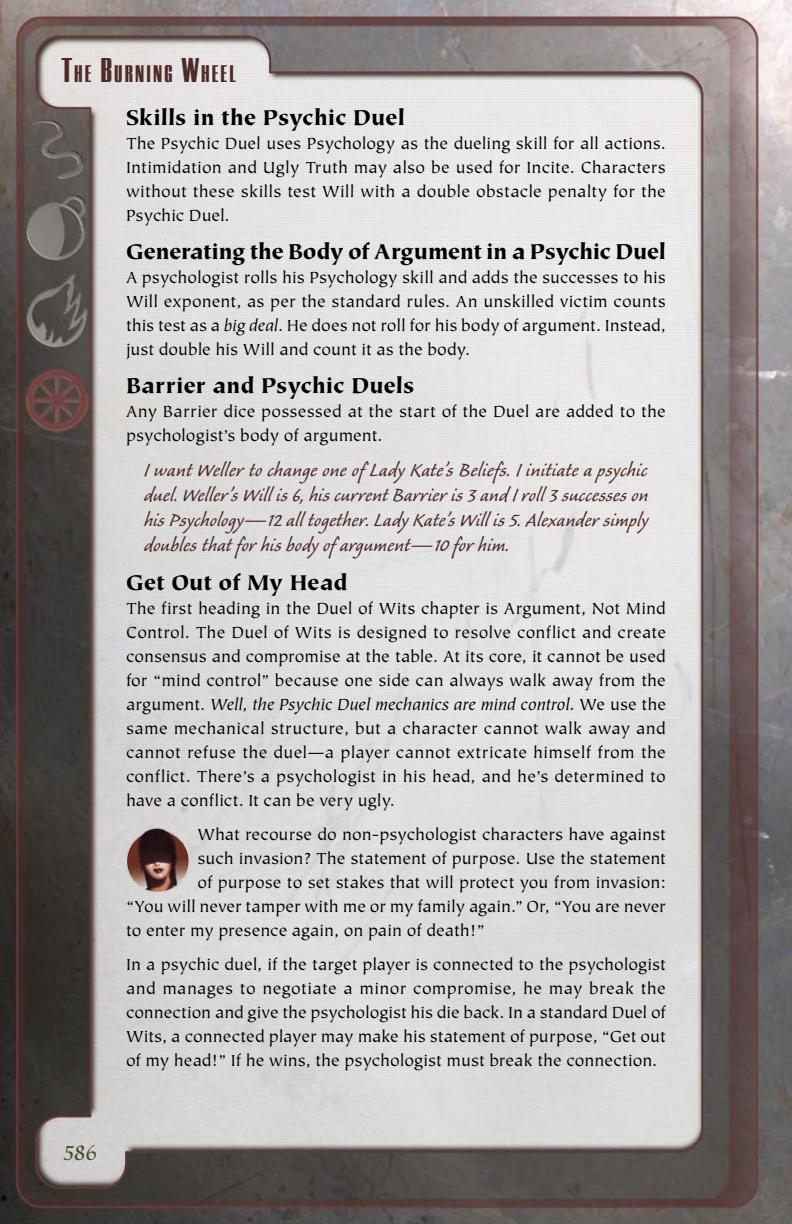
<style>
.page{position:relative;width:792px;height:1224px;background:#fff}
.page>*{position:absolute;margin:0;border:0;box-sizing:border-box;transform-origin:0 0}
.t1{font:800 25.2px "Europa Grotesque";letter-spacing:.085em;color:#4e2a28}
.t2{font:24px/25px "Caliban";letter-spacing:.01em;color:#4e2a28;text-align:justify}
.t3{font:900 24px "Tiepolo";letter-spacing:-.015em;color:#000}
.t4{font:24px "Oxford";color:#484428}
.t5{font:18px/24px "Tiepolo";color:#000;text-align:justify}
.s1{font-size:36px}
.s2{font-style:italic}
</style>
<div class="page">
<img style="left:0;top:0;width:792px;height:1224px">
<img style="left:126px;top:826px;width:62px;height:66px">
<h1 class="t1" style="left:62px;top:57px;width:175px"><span class="s1">T</span>HE <span class="s1">B</span>URNING <span class="s1">W</span>HEEL</h1>
<h2 class="t3" style="left:126px;top:104px;width:280px">Skills in the Psychic Duel</h2>
<p class="t5" style="left:126px;top:132px;width:541px">The Psychic Duel uses Psychology as the dueling skill for all actions.<br>Intimidation and Ugly Truth may also be used for Incite. Characters without these skills test Will with a double obstacle penalty for the Psychic Duel.</p>
<h2 class="t3" style="left:126px;top:238px;width:541px">Generating the Body of Argument in a Psychic Duel</h2>
<p class="t5" style="left:126px;top:266px;width:541px">A psychologist rolls his Psychology skill and adds the successes to his Will exponent, as per the standard rules. An unskilled victim counts this test as a <span class="s2">big deal</span>. He does not roll for his body of argument. Instead, just double his Will and count it as the body.</p>
<h2 class="t3" style="left:126px;top:372px;width:290px">Barrier and Psychic Duels</h2>
<p class="t5" style="left:126px;top:400px;width:541px">Any Barrier dice possessed at the start of the Duel are added to the psychologist’s body of argument.</p>
<p class="t2" style="left:144px;top:459px;width:506px">I want Weller to change one of Lady Kate’s Beliefs. I initiate a psychic duel. Weller’s Will is 6, his current Barrier is 3 and I roll 3 successes on his Psychology—12 all together. Lady Kate’s Will is 5. Alexander simply doubles that for his body of argument—10 for him.</p>
<h2 class="t3" style="left:126px;top:569px;width:223px">Get Out of My Head</h2>
<p class="t5" style="left:126px;top:597px;width:542px">The first heading in the Duel of Wits chapter is Argument, Not Mind Control. The Duel of Wits is designed to resolve conflict and create consensus and compromise at the table. At its core, it cannot be used for “mind control” because one side can always walk away from the argument. <span class="s2">Well, the Psychic Duel mechanics are mind control.</span> We use the same mechanical structure, but a character cannot walk away and cannot refuse the duel—a player cannot extricate himself from the conflict. There’s a psychologist in his head, and he’s determined to have a conflict. It can be very ugly.</p>
<p class="t5" style="left:197px;top:823px;width:470px">What recourse do non-psychologist characters have against</p>
<p class="t5" style="left:198px;top:847px;width:470px">such invasion? The statement of purpose. Use the statement</p>
<p class="t5" style="left:198px;top:871px;width:470px">of purpose to set stakes that will protect you from invasion:</p>
<p class="t5" style="left:126px;top:895px;width:541px">“You will never tamper with me or my family again.” Or, “You are never</p>
<p class="t5" style="left:126px;top:919px;width:360px">to enter my presence again, on pain of death!”</p>
<p class="t5" style="left:126px;top:953px;width:541px">In a psychic duel, if the target player is connected to the psychologist and manages to negotiate a minor compromise, he may break the connection and give the psychologist his die back. In a standard Duel of Wits, a connected player may make his statement of purpose, “Get out of my head!” If he wins, the psychologist must break the connection.</p>
<h2 class="t4" style="left:63px;top:1140px;width:23px">586</h2>
</div>
